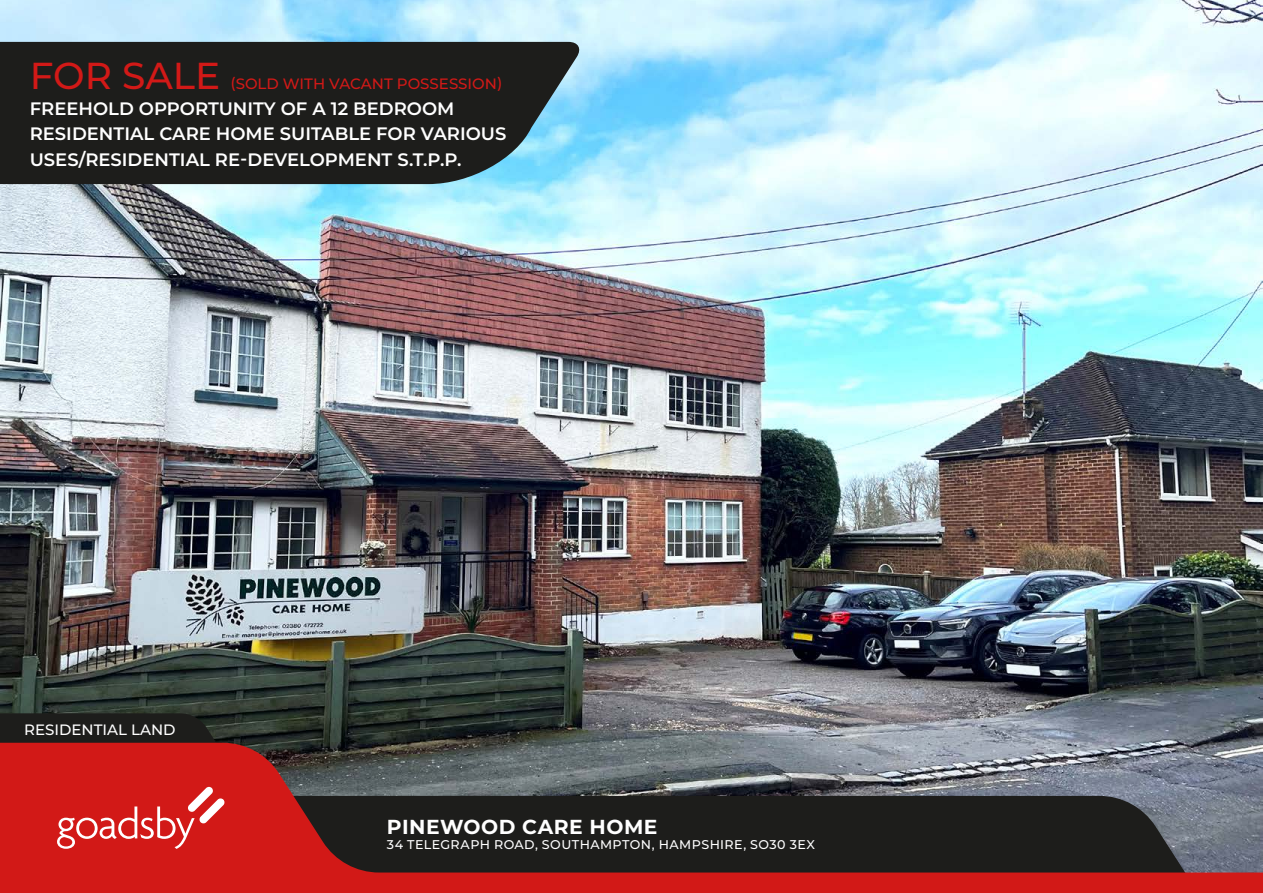
<style>
.page{position:relative;width:1263px;height:893px;background:#fff}
.page>*{position:absolute;margin:0;border:0;box-sizing:border-box;transform-origin:0 0}
.t1{font:500 37.5px "Montserrat";color:#d21917}
.t2{font:700 20.25px "Montserrat";letter-spacing:.025em;color:#fff}
.t3{font:600 18px/25.5px "Montserrat";color:#fff}
.t4{font:500 15px "Montserrat";color:#d21917}
.t5{font:500 15px "Montserrat";color:#fff}
.t6{font:500 12.6px "Montserrat";letter-spacing:.035em;color:#fff}
</style>
<div class="page">
<img style="left:0;top:0;width:1263px;height:743px">
<svg style="left:0;top:713px;width:221px;height:30px;background:#1f1e1b"></svg>
<svg style="left:0;top:743px;width:1263px;height:150px;background:#703a3b"></svg>
<svg style="left:57px;top:787px;width:167px;height:62px;background:#d93d3c"></svg>
<svg style="left:0;top:42px;width:582px;height:142px;background:#252c2d"></svg>
<h1 class="t1" style="left:30px;top:50px;width:192px">FOR SALE</h1>
<p class="t4" style="left:230px;top:73px;width:274px">(SOLD WITH VACANT POSSESSION)</p>
<p class="t3" style="left:30px;top:95px;width:478px">FREEHOLD OPPORTUNITY OF A 12 BEDROOM<br>RESIDENTIAL CARE HOME SUITABLE FOR VARIOUS<br>USES/RESIDENTIAL RE-DEVELOPMENT S.T.P.P.</p>
<p class="t5" style="left:24px;top:719px;width:153px">RESIDENTIAL LAND</p>
<p class="t2" style="left:387px;top:812px;width:272px">PINEWOOD CARE HOME</p>
<p class="t6" style="left:387px;top:836px;width:430px">34 TELEGRAPH ROAD, SOUTHAMPTON, HAMPSHIRE, SO30 3EX</p>
</div>
